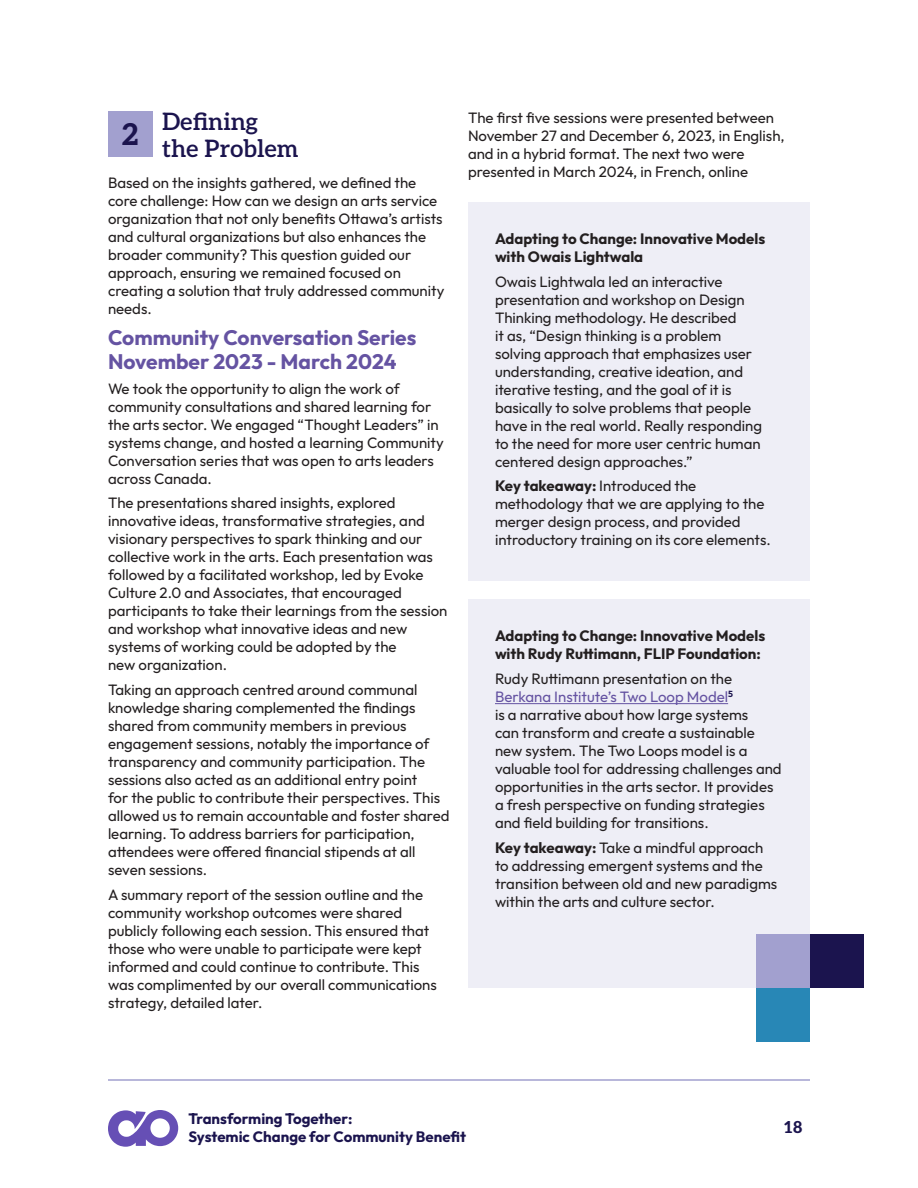
<style>
.page{position:relative;width:918px;height:1188px;background:#fff}
.page>*{position:absolute;margin:0;border:0;box-sizing:border-box;transform-origin:0 0}
.Number{font:800 30px "Aleo";color:#1b144e}
.H3_Indent{font:600 24px/27px "Aleo";color:#1b144e}
.t1{font:700 21px/24px "Outfit";color:#6553a2}
.t2{font:800 16.5px "Aleo";color:#1b144e}
.Body{font:15px/18px "Outfit";color:#231f20}
.Body-2{font:700 15px/18px "Outfit";color:#231f20}
.t3{font:700 15px/18px "Outfit";color:#1b144e}
.s1{font-weight:700}
.s2{color:#6553a2}
</style>
<div class="page">
<svg style="left:108px;top:1110px;width:70px;height:37px"></svg>
<hr style="left:108px;top:1079px;width:702px;height:2px;background:#a2a0cf">
<div style="left:108px;top:111px;width:44px;height:46px;background:#a2a0cf"></div>
<div style="left:468px;top:202px;width:342px;height:378px;background:#eeeef6"></div>
<div style="left:468px;top:599px;width:342px;height:389px;background:#eeeef6"></div>
<hr style="left:495px;top:703px;width:233px;height:1px;background:#6553a2">
<div style="left:756px;top:934px;width:54px;height:54px;background:#a2a0cf"></div>
<div style="left:756px;top:988px;width:54px;height:54px;background:#2887b6"></div>
<div style="left:810px;top:934px;width:54px;height:54px;background:#1b144e"></div>
<p class="H3_Indent" style="left:162px;top:107px;width:138px">Defining the Problem</p>
<p class="Body" style="left:108px;top:174px;width:338px">Based on the insights gathered, we defined the core challenge: How can we design an arts service organization that not only benefits Ottawa’s artists and cultural organizations but also enhances the broader community? This question guided our approach, ensuring we remained focused on creating a solution that truly addressed community needs.</p>
<h4 class="t1" style="left:108px;top:326px;width:310px">Community Conversation Series<br>November 2023 - March 2024</h4>
<p class="Body" style="left:108px;top:380px;width:337px">We took the opportunity to align the work of community consultations and shared learning for the arts sector. We engaged “Thought Leaders” in systems change, and hosted a learning Community Conversation series that was open to arts leaders across Canada.</p>
<p class="Body" style="left:108px;top:495px;width:341px">The presentations shared insights, explored innovative ideas, transformative strategies, and visionary perspectives to spark thinking and our collective work in the arts. Each presentation was followed by a facilitated workshop, led by Evoke Culture 2.0 and Associates, that encouraged participants to take their learnings from the session and workshop what innovative ideas and new systems of working could be adopted by the<br>new organization.</p>
<p class="Body" style="left:108px;top:681px;width:343px">Taking an approach centred around communal knowledge sharing complemented the findings shared from community members in previous engagement sessions, notably the importance of transparency and community participation. The sessions also acted as an additional entry point<br>for the public to contribute their perspectives. This allowed us to remain accountable and foster shared learning. To address barriers for participation, attendees were offered financial stipends at all seven sessions.</p>
<p class="Body" style="left:108px;top:886px;width:330px">A summary report of the session outline and the community workshop outcomes were shared publicly following each session. This ensured that those who were unable to participate were kept informed and could continue to contribute. This was complimented by our overall communications strategy, detailed later.</p>
<p class="Number" style="left:121px;top:109px;width:20px">2</p>
<p class="Body" style="left:468px;top:109px;width:318px">The first five sessions were presented between November 27 and December 6, 2023, in English, and in a hybrid format. The next two were presented in March 2024, in French, online</p>
<p class="Body-2" style="left:495px;top:230px;width:272px">Adapting to Change: Innovative Models with Owais Lightwala</p>
<p class="Body" style="left:495px;top:273px;width:269px">Owais Lightwala led an interactive presentation and workshop on Design Thinking methodology. He described<br>it as, “Design thinking is a problem solving approach that emphasizes user understanding, creative ideation, and iterative testing, and the goal of it is basically to solve problems that people have in the real world. Really responding to the need for more user centric human centered design approaches.”</p>
<p class="Body" style="left:495px;top:478px;width:277px"><span class="s1">Key takeaway:</span> Introduced the methodology that we are applying to the merger design process, and provided introductory training on its core elements.</p>
<p class="Body-2" style="left:495px;top:628px;width:272px">Adapting to Change: Innovative Models with Rudy Ruttimann, FLIP Foundation:</p>
<p class="Body" style="left:495px;top:670px;width:288px">Rudy Ruttimann presentation on the <span class="s2">Berkana Institute’s Two Loop Model</span><sup>5<br></sup>is a narrative about how large systems<br>can transform and create a sustainable new system. The Two Loops model is a valuable tool for addressing challenges and opportunities in the arts sector. It provides a fresh perspective on funding strategies and field building for transitions.</p>
<p class="Body" style="left:495px;top:839px;width:284px"><span class="s1">Key takeaway:</span> Take a mindful approach to addressing emergent systems and the transition between old and new paradigms within the arts and culture sector.</p>
<p class="t3" style="left:188px;top:1110px;width:279px">Transforming Together:<br>Systemic Change for Community Benefit</p>
<p class="t2" style="left:784px;top:1114px;width:20px">18</p>
</div>
